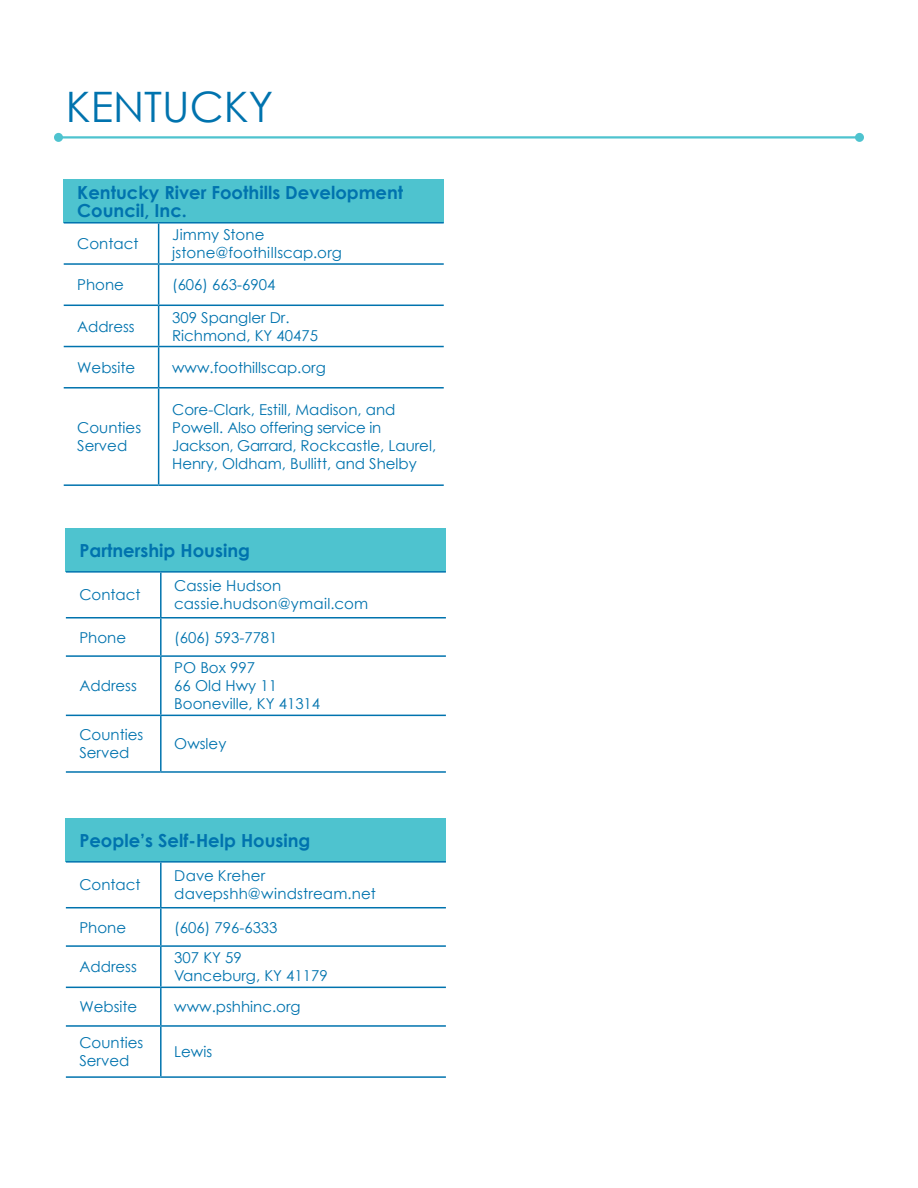
<style>
.page{position:relative;width:918px;height:1188px;background:#fff}
.page>*{position:absolute;margin:0;border:0;box-sizing:border-box;transform-origin:0 0}
.t1{font:42px "Century Gothic";color:#0073ae}
.t2{font:700 18px/18px "Century Gothic";color:#0073ae}
.t3{font:15px/18px "Century Gothic";color:#0073ae}
</style>
<div class="page">
<hr style="left:58px;top:136px;width:802px;height:3px;background:#4ec3cf">
<div style="left:54px;top:133px;width:9px;height:9px;background:#4ec3cf;border-radius:50%"></div>
<div style="left:855px;top:133px;width:9px;height:9px;background:#4ec3cf;border-radius:50%"></div>
<div style="left:66px;top:529px;width:380px;height:43px;background:#4ec3cf"></div>
<svg style="left:66px;top:714px;width:380px;height:3px"></svg>
<hr style="left:160px;top:573px;width:2px;height:44px;background:#0073ae">
<hr style="left:160px;top:619px;width:2px;height:36px;background:#0073ae">
<hr style="left:160px;top:657px;width:2px;height:58px;background:#0073ae">
<hr style="left:160px;top:716px;width:2px;height:55px;background:#0073ae">
<hr style="left:66px;top:571px;width:95px;height:2px;background:#0073ae">
<hr style="left:161px;top:571px;width:285px;height:2px;background:#0073ae">
<hr style="left:66px;top:617px;width:95px;height:2px;background:#0073ae">
<hr style="left:161px;top:617px;width:285px;height:2px;background:#0073ae">
<hr style="left:66px;top:655px;width:95px;height:2px;background:#0073ae">
<hr style="left:161px;top:655px;width:285px;height:2px;background:#0073ae">
<hr style="left:66px;top:715px;width:95px;height:1px;background:#0073ae">
<hr style="left:66px;top:771px;width:95px;height:2px;background:#0073ae">
<hr style="left:161px;top:715px;width:285px;height:1px;background:#0073ae">
<hr style="left:161px;top:771px;width:285px;height:2px;background:#0073ae">
<div style="left:66px;top:819px;width:380px;height:43px;background:#4ec3cf"></div>
<svg style="left:66px;top:908px;width:380px;height:81px"></svg>
<hr style="left:160px;top:863px;width:2px;height:44px;background:#0073ae">
<hr style="left:160px;top:908px;width:2px;height:37px;background:#0073ae">
<hr style="left:160px;top:947px;width:2px;height:40px;background:#0073ae">
<hr style="left:160px;top:988px;width:2px;height:37px;background:#0073ae">
<hr style="left:160px;top:1027px;width:2px;height:49px;background:#0073ae">
<hr style="left:66px;top:861px;width:95px;height:2px;background:#0073ae">
<hr style="left:161px;top:861px;width:285px;height:2px;background:#0073ae">
<hr style="left:66px;top:907px;width:95px;height:1px;background:#0073ae">
<hr style="left:161px;top:907px;width:285px;height:1px;background:#0073ae">
<hr style="left:66px;top:945px;width:95px;height:2px;background:#0073ae">
<hr style="left:161px;top:945px;width:285px;height:2px;background:#0073ae">
<hr style="left:66px;top:987px;width:95px;height:1px;background:#0073ae">
<hr style="left:161px;top:987px;width:285px;height:1px;background:#0073ae">
<hr style="left:66px;top:1025px;width:95px;height:2px;background:#0073ae">
<hr style="left:66px;top:1076px;width:95px;height:2px;background:#0073ae">
<hr style="left:161px;top:1025px;width:285px;height:2px;background:#0073ae">
<hr style="left:161px;top:1076px;width:285px;height:2px;background:#0073ae">
<div style="left:64px;top:179px;width:380px;height:44px;background:#4ec3cf"></div>
<svg style="left:64px;top:224px;width:380px;height:260px"></svg>
<hr style="left:158px;top:224px;width:1px;height:39px;background:#0073ae">
<hr style="left:158px;top:265px;width:1px;height:40px;background:#0073ae">
<hr style="left:158px;top:306px;width:1px;height:40px;background:#0073ae">
<hr style="left:158px;top:347px;width:1px;height:40px;background:#0073ae">
<hr style="left:158px;top:389px;width:1px;height:95px;background:#0073ae">
<hr style="left:64px;top:222px;width:95px;height:2px;background:#0073ae">
<hr style="left:159px;top:222px;width:285px;height:2px;background:#0073ae">
<hr style="left:64px;top:263px;width:95px;height:2px;background:#0073ae">
<hr style="left:159px;top:263px;width:285px;height:2px;background:#0073ae">
<hr style="left:64px;top:305px;width:95px;height:1px;background:#0073ae">
<hr style="left:159px;top:305px;width:285px;height:1px;background:#0073ae">
<hr style="left:64px;top:346px;width:95px;height:1px;background:#0073ae">
<hr style="left:159px;top:346px;width:285px;height:1px;background:#0073ae">
<hr style="left:64px;top:387px;width:95px;height:2px;background:#0073ae">
<hr style="left:64px;top:484px;width:95px;height:2px;background:#0073ae">
<hr style="left:159px;top:387px;width:285px;height:2px;background:#0073ae">
<hr style="left:159px;top:484px;width:285px;height:2px;background:#0073ae">
<p class="t1" style="left:66px;top:81px;width:209px">KENTUCKY</p>
<p class="t2" style="left:77px;top:183px;width:328px">Kentucky River Foothills Development<br>Council, Inc.</p>
<p class="t3" style="left:77px;top:234px;width:63px">Contact</p>
<p class="t3" style="left:172px;top:225px;width:171px">Jimmy Stone jstone@foothillscap.org</p>
<p class="t3" style="left:77px;top:276px;width:48px">Phone</p>
<p class="t3" style="left:172px;top:276px;width:105px">(606) 663-6904</p>
<p class="t3" style="left:77px;top:317px;width:59px">Address</p>
<p class="t3" style="left:172px;top:308px;width:148px">309 Spangler Dr.<br>Richmond, KY 40475</p>
<p class="t3" style="left:77px;top:358px;width:60px">Website</p>
<p class="t3" style="left:172px;top:358px;width:155px">www.foothillscap.org</p>
<p class="t3" style="left:77px;top:418px;width:65px">Counties<br>Served</p>
<p class="t3" style="left:172px;top:400px;width:266px">Core-Clark, Estill, Madison, and Powell. Also offering service in Jackson, Garrard, Rockcastle, Laurel, Henry, Oldham, Bullitt, and Shelby</p>
<p class="t2" style="left:79px;top:541px;width:172px">Partnership Housing</p>
<p class="t3" style="left:79px;top:586px;width:63px">Contact</p>
<p class="t3" style="left:174px;top:577px;width:195px">Cassie Hudson cassie.hudson@ymail.com</p>
<p class="t3" style="left:79px;top:628px;width:48px">Phone</p>
<p class="t3" style="left:174px;top:628px;width:105px">(606) 593-7781</p>
<p class="t3" style="left:79px;top:677px;width:59px">Address</p>
<p class="t3" style="left:174px;top:659px;width:147px">PO Box 997<br>66 Old Hwy 11<br>Booneville, KY 41314</p>
<p class="t3" style="left:79px;top:726px;width:65px">Counties<br>Served</p>
<p class="t3" style="left:174px;top:735px;width:54px">Owsley</p>
<p class="t2" style="left:79px;top:831px;width:233px">People’s Self-Help Housing</p>
<p class="t3" style="left:79px;top:876px;width:63px">Contact</p>
<p class="t3" style="left:174px;top:867px;width:203px">Dave Kreher davepshh@windstream.net</p>
<p class="t3" style="left:79px;top:918px;width:48px">Phone</p>
<p class="t3" style="left:174px;top:918px;width:105px">(606) 796-6333</p>
<p class="t3" style="left:79px;top:958px;width:59px">Address</p>
<p class="t3" style="left:174px;top:949px;width:155px">307 KY 59<br>Vanceburg, KY 41179</p>
<p class="t3" style="left:79px;top:998px;width:60px">Website</p>
<p class="t3" style="left:174px;top:998px;width:128px">www.pshhinc.org</p>
<p class="t3" style="left:79px;top:1034px;width:65px">Counties<br>Served</p>
<p class="t3" style="left:174px;top:1043px;width:39px">Lewis</p>
</div>
